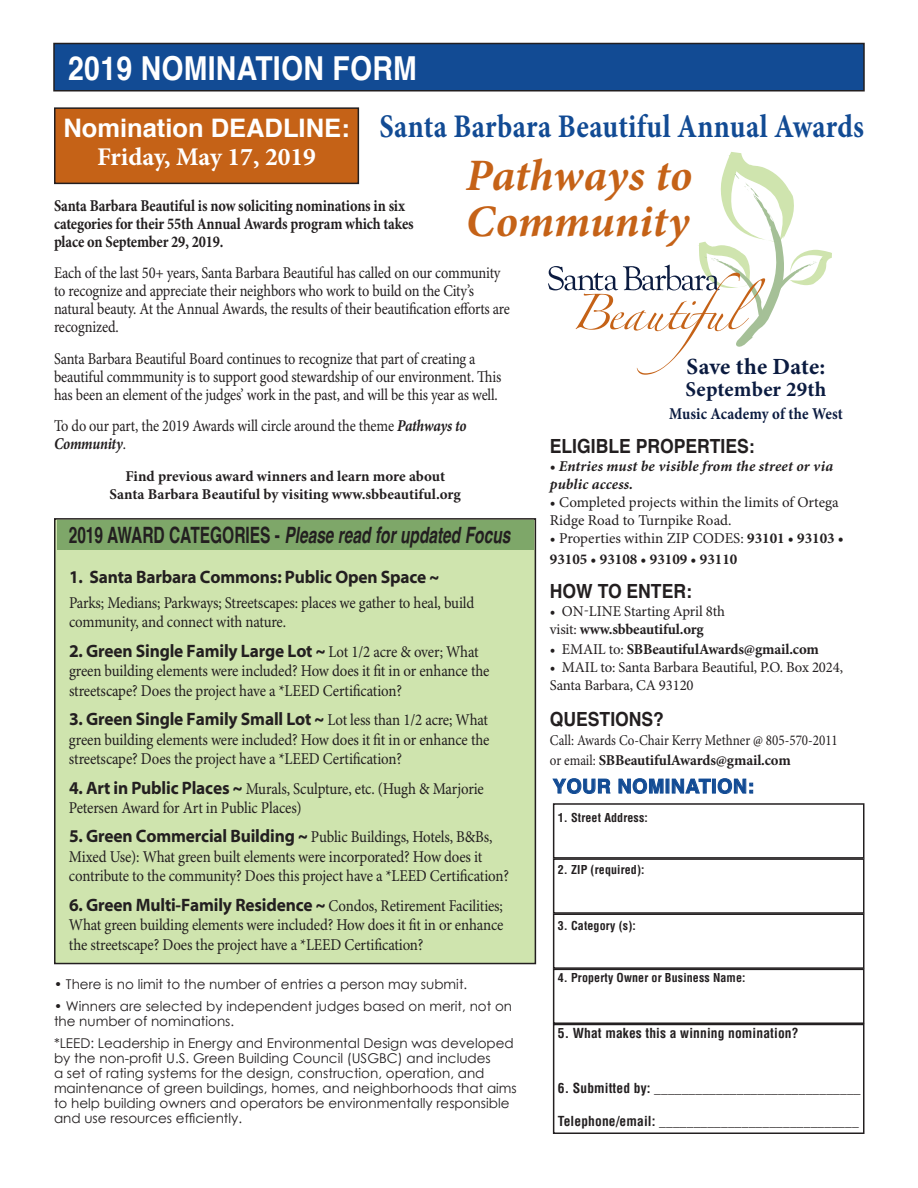
<style>
.page{position:relative;width:918px;height:1188px;background:#fff}
.page>*{position:absolute;margin:0;border:0;box-sizing:border-box;transform-origin:0 0}
.t1{font:italic 700 45px/46.5px "Minion Pro";color:#c56217}
.t2{font:700 33px "Minion Pro";letter-spacing:.01em;color:#124b94;scale:.86 1}
.t3{font:700 33px "Helvetica";letter-spacing:.01em;color:#fff;scale:.86 1}
.t4{font:700 25.5px "Helvetica";color:#fff}
.t5{font:700 25.5px "Minion Pro";color:#fff}
.t6{font:700 23.1px "Minion Pro";letter-spacing:.01em;color:#0b1b40}
.t7{font:italic 700 22.5px "Helvetica";color:#231f20;scale:.69 1}
.t8{font:700 21px "Minion Pro";letter-spacing:.01em;color:#0b1b40}
.t9{font:700 19.5px "Helvetica";color:#231f20;scale:.9 1}
.t10{font:700 19.5px "Helvetica";letter-spacing:.03em;color:#124b94}
.t11{font:18px "Myriad MM 700 700";letter-spacing:-.01em;color:#231f20;scale:.9 1}
.t12{font:16.5px/19.5px "Minion Pro";letter-spacing:-.01em;color:#231f20;scale:.9 1}
.t13{font:16.5px/18px "Minion Pro";letter-spacing:-.01em;color:#231f20;scale:.87 1}
.t14{font:700 16.5px/18px "Minion Pro";letter-spacing:-.01em;color:#231f20;scale:.87 1}
.t15{font:700 16.5px "Minion Pro";letter-spacing:.005em;color:#0b1b40;scale:.9 1}
.t16{font:700 15px/21px "Minion Pro";color:#231f20}
.t17{font:15px/18px "Minion Pro";letter-spacing:-.005em;color:#231f20}
.t18{font:15px/19.5px "Minion Pro";letter-spacing:-.005em;color:#231f20;scale:.87 1}
.t19{font:italic 700 15px/18px "Minion Pro";letter-spacing:.005em;color:#231f20}
.t20{font:13.5px/15px "Century Gothic";color:#231f20}
.t21{font:700 condensed 13.5px "Helvetica";letter-spacing:.01em;color:#231f20}
.t22{font:700 condensed 12px "Helvetica";letter-spacing:.01em;color:#231f20}
.s1{font-weight:700;font-style:italic}
.s2{font-weight:400}
.s3{font-weight:700}
.s4{font-style:normal}
.s5{font-family:"Minion Pro";font-size:16.5px}
.s6{font-family:"Myriad MM 700 700";font-size:18px}
</style>
<div class="page">
<div style="left:55px;top:108px;width:303px;height:75px;background:#c56217"></div>
<div style="left:54px;top:107px;width:305px;height:77px;border:2px solid #231f20"></div>
<svg style="left:548px;top:152px;width:284px;height:223px"></svg>
<div style="left:54px;top:44px;width:810px;height:47px;background:#124b94"></div>
<div style="left:53px;top:43px;width:812px;height:49px;border:2px solid #231f20"></div>
<div style="left:55px;top:519px;width:480px;height:445px;background:#cfe4ae"></div>
<div style="left:54px;top:518px;width:482px;height:446px;border:2px solid #231f20"></div>
<div style="left:57px;top:521px;width:477px;height:29px;background:#7ea769"></div>
<div style="left:553px;top:803px;width:311px;height:56px;border:2px solid #231f20"></div>
<div style="left:553px;top:858px;width:311px;height:56px;border:2px solid #231f20"></div>
<div style="left:553px;top:913px;width:311px;height:56px;border:2px solid #231f20"></div>
<div style="left:553px;top:969px;width:311px;height:55px;border:2px solid #231f20"></div>
<div style="left:553px;top:1024px;width:311px;height:110px;border:2px solid #231f20"></div>
<svg style="left:552px;top:778px;width:59px;height:16px"></svg>
<svg style="left:618px;top:778px;width:46px;height:16px"></svg>
<svg style="left:672px;top:778px;width:39px;height:16px"></svg>
<div style="left:712px;top:779px;width:4px;height:14px;border:1px solid #124b94"></div>
<svg style="left:717px;top:778px;width:36px;height:16px"></svg>
<h2 class="t3" style="left:68px;top:41px;width:407px">2019 NOMINATION FORM</h2>
<h2 class="t2" style="left:380px;top:107px;width:565px">Santa Barbara Beautiful Annual Awards</h2>
<h3 class="t4" style="left:63px;top:107px;width:288px">Nomination DEADLINE:</h3>
<h3 class="t5" style="left:97px;top:142px;width:220px">Friday, May 17, 2019</h3>
<h1 class="t1" style="left:466px;top:154px;width:228px">Pathways to<br>Community</h1>
<p class="t14" style="left:54px;top:197px;width:415px">Santa Barbara Beautiful is now soliciting nominations in six categories for their 55th Annual Awards program which takes place on September 29, 2019.</p>
<p class="t13" style="left:54px;top:265px;width:526px">Each of the last 50+ years, Santa Barbara Beautiful has called on our community to recognize and appreciate their neighbors who work to build on the City’s natural beauty. At the Annual Awards, the results of their beautification efforts are recognized.</p>
<p class="t13" style="left:54px;top:350px;width:516px">Santa Barbara Beautiful Board continues to recognize that part of creating a beautiful commmunity is to support good stewardship of our environment. This has been an element of the judges’ work in the past, and will be this year as well.</p>
<p class="t13" style="left:54px;top:418px;width:476px">To do our part, the 2019 Awards will circle around the theme <span class="s1">Pathways to<br>Community</span>.</p>
<p class="t16" style="left:110px;top:467px;width:353px;line-height:18px;text-align:center">Find previous award winners and learn more about<br>Santa Barbara Beautiful by visiting www.sbbeautiful.org</p>
<h3 class="t6" style="left:687px;top:353px;width:140px">Save the Date:</h3>
<p class="t8" style="left:686px;top:377px;width:142px">September 29th</p>
<p class="t15" style="left:669px;top:404px;width:195px">Music Academy of the West</p>
<p class="t9" style="left:550px;top:430px;width:229px">ELIGIBLE PROPERTIES:</p>
<p class="t19" style="left:550px;top:457px;width:285px">• Entries must be visible from the street or via public access.</p>
<p class="t17" style="left:550px;top:493px;width:290px">• Completed projects within the limits of Ortega<br>Ridge Road to Turnpike Road.</p>
<p class="t16" style="left:550px;top:528px;width:296px"><span class="s2">• Properties within ZIP CODES:</span> 93101 • 93103 •<br>93105 • 93108 • 93109 • 93110</p>
<p class="t9" style="left:550px;top:576px;width:159px">HOW TO ENTER:</p>
<p class="t17" style="left:550px;top:603px;width:177px">• ON-LINE Starting April 8th visit: <span class="s3">www.sbbeautiful.org</span></p>
<p class="t16" style="left:550px;top:639px;width:270px"><span class="s2">• EMAIL to:</span> SBBeautifulAwards@gmail.com</p>
<p class="t17" style="left:550px;top:658px;width:295px">• MAIL to: Santa Barbara Beautiful, P.O. Box 2024,<br>Santa Barbara, CA 93120</p>
<p class="t9" style="left:550px;top:703px;width:128px">QUESTIONS?</p>
<p class="t18" style="left:550px;top:731px;width:333px">Call: Awards Co-Chair Kerry Methner @ 805-570-2011 or email: <span class="s3">SBBeautifulAwards@gmail.com</span></p>
<h3 class="t7" style="left:69px;top:516px;width:642px"><span class="s4">2019 AWARD CATEGORIES -</span> Please read for updated Focus</h3>
<p class="t11" style="left:69px;top:568px;width:413px">1. Santa Barbara Commons: Public Open Space ~</p>
<p class="t12" style="left:69px;top:593px;width:452px">Parks; Medians; Parkways; Streetscapes: places we gather to heal, build community, and connect with nature.</p>
<p class="t11" style="left:69px;top:642px;width:457px">2. Green Single Family Large Lot ~ <span class="s5">Lot 1/2 acre &amp; over; What</span></p>
<p class="t12" style="left:69px;top:662px;width:469px">green building elements were included? How does it fit in or enhance the streetscape? Does the project have a *LEED Certification?</p>
<p class="t11" style="left:69px;top:710px;width:467px">3. Green Single Family Small Lot ~ <span class="s5">Lot less than 1/2 acre; What</span></p>
<p class="t12" style="left:69px;top:730px;width:469px">green building elements were included? How does it fit in or enhance the streetscape? Does the project have a *LEED Certification?</p>
<p class="t12" style="left:69px;top:779px;width:463px"><span class="s6">4. Art in Public Places ~</span> Murals, Sculpture, etc. (Hugh &amp; Marjorie<br>Petersen Award for Art in Public Places)</p>
<p class="t12" style="left:69px;top:828px;width:490px"><span class="s6">5. Green Commercial Building ~</span> Public Buildings, Hotels, B&amp;Bs,<br>Mixed Use): What green built elements were incorporated? How does it contribute to the community? Does this project have a *LEED Certification?</p>
<p class="t11" style="left:69px;top:896px;width:484px">6. Green Multi-Family Residence ~ <span class="s5">Condos, Retirement Facilities;</span></p>
<p class="t12" style="left:69px;top:916px;width:484px">What green building elements were included? How does it fit in or enhance the streetscape? Does the project have a *LEED Certification?</p>
<p class="t10" style="left:553px;top:771px;width:203px">YOUR NOMINATION:</p>
<p class="t22" style="left:558px;top:810px;width:92px">1. Street Address:</p>
<p class="t22" style="left:558px;top:862px;width:88px">2. ZIP (required):</p>
<p class="t22" style="left:558px;top:918px;width:80px">3. Category (s):</p>
<p class="t20" style="left:54px;top:977px;width:415px">• There is no limit to the number of entries a person may submit.</p>
<p class="t20" style="left:54px;top:998px;width:460px">• Winners are selected by independent judges based on merit, not on the number of nominations.</p>
<p class="t20" style="left:54px;top:1035px;width:464px">*LEED: Leadership in Energy and Environmental Design was developed by the non-profit U.S. Green Building Council (USGBC) and includes<br>a set of rating systems for the design, construction, operation, and maintenance of green buildings, homes, and neighborhoods that aims to help building owners and operators be environmentally responsible and use resources efficiently.</p>
<p class="t22" style="left:558px;top:970px;width:189px">4. Property Owner or Business Name:</p>
<p class="t21" style="left:558px;top:1024px;width:242px">5. What makes this a winning nomination?</p>
<p class="t21" style="left:558px;top:1080px;width:304px">6. Submitted by: ______________________________</p>
<p class="t21" style="left:558px;top:1113px;width:302px">Telephone/email: _____________________________</p>
</div>
